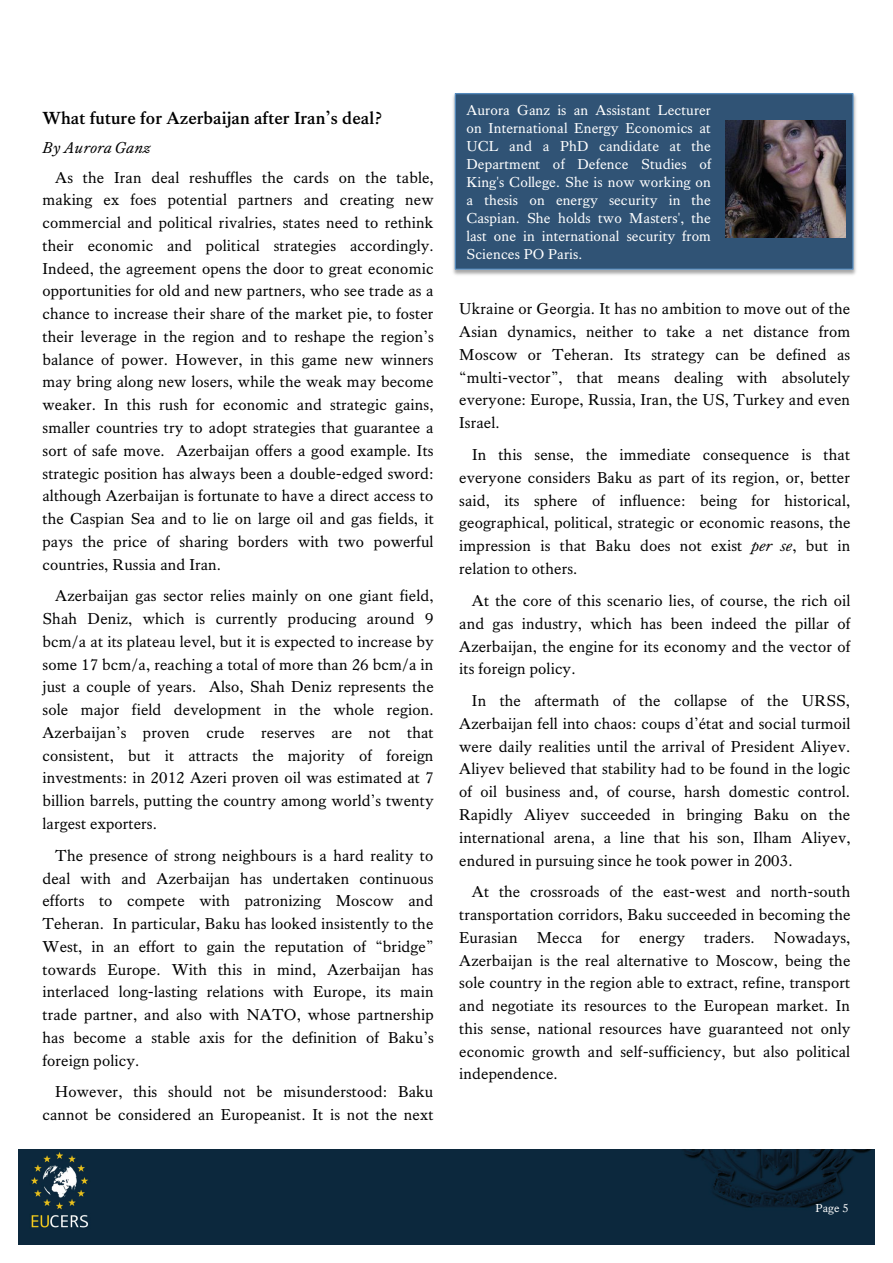
<style>
.page{position:relative;width:893px;height:1263px;background:#fff}
.page>*{position:absolute;margin:0;border:0;box-sizing:border-box;transform-origin:0 0}
.t1{font:700 18px "Kings Caslon Text";color:#000}
.t2{font:16.2px/22.8px "Kings Caslon Text";letter-spacing:.01em;color:#000;text-align:justify}
.t3{font:italic 16.2px "Kings Caslon Text";letter-spacing:.01em;color:#000}
.t4{font:14.7px/18px "Kings Caslon Text";letter-spacing:.005em;color:#fff;text-align:justify}
.t5{font:11.85px "Kings Caslon Text";color:#fff}
.s1{font-style:italic}
</style>
<div class="page">
<img style="left:18px;top:1149px;width:856px;height:96px">
<img style="left:453px;top:93px;width:403px;height:182px">
<div style="left:455px;top:94px;width:398px;height:175px;background:#305375"></div>
<div style="left:454px;top:93px;width:399px;height:177px;border:1px solid #5a92c7"></div>
<img style="left:455px;top:100px;width:397px;height:164px">
<img style="left:725px;top:121px;width:120px;height:117px">
<p class="t1" style="left:42px;top:107px;width:341px">What future for Azerbaijan after Iran’s deal?</p>
<p class="t3" style="left:42px;top:139px;width:109px">By Aurora Ganz</p>
<p class="t2" style="left:42px;top:166px;width:393px;text-indent:13px">As the Iran deal reshuffles the cards on the table, making ex foes potential partners and creating new commercial and political rivalries, states need to rethink their economic and political strategies accordingly.<br>Indeed, the agreement opens the door to great economic opportunities for old and new partners, who see trade as a chance to increase their share of the market pie, to foster their leverage in the region and to reshape the region’s balance of power. However, in this game new winners may bring along new losers, while the weak may become weaker. In this rush for economic and strategic gains, smaller countries try to adopt strategies that guarantee a sort of safe move. Azerbaijan offers a good example. Its strategic position has always been a double-edged sword: although Azerbaijan is fortunate to have a direct access to the Caspian Sea and to lie on large oil and gas fields, it pays the price of sharing borders with two powerful countries, Russia and Iran.</p>
<p class="t2" style="left:42px;top:584px;width:393px;text-indent:13px">Azerbaijan gas sector relies mainly on one giant field, Shah Deniz, which is currently producing around 9 bcm/a at its plateau level, but it is expected to increase by some 17 bcm/a, reaching a total of more than 26 bcm/a in just a couple of years. Also, Shah Deniz represents the sole major field development in the whole region.<br>Azerbaijan’s proven crude reserves are not that consistent, but it attracts the majority of foreign investments: in 2012 Azeri proven oil was estimated at 7 billion barrels, putting the country among world’s twenty largest exporters.</p>
<p class="t2" style="left:42px;top:844px;width:393px;text-indent:13px">The presence of strong neighbours is a hard reality to deal with and Azerbaijan has undertaken continuous efforts to compete with patronizing Moscow and Teheran. In particular, Baku has looked insistently to the West, in an effort to gain the reputation of “bridge” towards Europe. With this in mind, Azerbaijan has interlaced long-lasting relations with Europe, its main trade partner, and also with NATO, whose partnership has become a stable axis for the definition of Baku’s foreign policy.</p>
<p class="t2" style="left:42px;top:1080px;width:392px;text-align:right">However, this should not be misunderstood: Baku cannot be considered an Europeanist. It is not the next</p>
<p class="t4" style="left:466px;top:101px;width:246px">Aurora Ganz is an Assistant Lecturer on International Energy Economics at UCL and a PhD candidate at the Department of Defence Studies of King's College. She is now working on a thesis on energy security in the Caspian. She holds two Masters', the last one in international security from Sciences PO Paris.</p>
<p class="t2" style="left:459px;top:298px;width:392px">Ukraine or Georgia. It has no ambition to move out of the Asian dynamics, neither to take a net distance from Moscow or Teheran. Its strategy can be defined as “multi-vector”, that means dealing with absolutely everyone: Europe, Russia, Iran, the US, Turkey and even Israel.</p>
<p class="t2" style="left:459px;top:443px;width:392px;text-indent:13px">In this sense, the immediate consequence is that everyone considers Baku as part of its region, or, better said, its sphere of influence: being for historical, geographical, political, strategic or economic reasons, the impression is that Baku does not exist <span class="s1">per se</span>, but in relation to others.</p>
<p class="t2" style="left:459px;top:589px;width:393px;text-indent:13px">At the core of this scenario lies, of course, the rich oil and gas industry, which has been indeed the pillar of Azerbaijan, the engine for its economy and the vector of its foreign policy.</p>
<p class="t2" style="left:459px;top:689px;width:393px;text-indent:13px">In the aftermath of the collapse of the URSS, Azerbaijan fell into chaos: coups d’état and social turmoil were daily realities until the arrival of President Aliyev.<br>Aliyev believed that stability had to be found in the logic of oil business and, of course, harsh domestic control.<br>Rapidly Aliyev succeeded in bringing Baku on the international arena, a line that his son, Ilham Aliyev, endured in pursuing since he took power in 2003.</p>
<p class="t2" style="left:459px;top:880px;width:393px;text-indent:13px">At the crossroads of the east-west and north-south transportation corridors, Baku succeeded in becoming the Eurasian Mecca for energy traders. Nowadays, Azerbaijan is the real alternative to Moscow, being the sole country in the region able to extract, refine, transport and negotiate its resources to the European market. In this sense, national resources have guaranteed not only economic growth and self-sufficiency, but also political independence.</p>
<p class="t5" style="left:815px;top:1201px;width:35px">Page 5</p>
</div>
